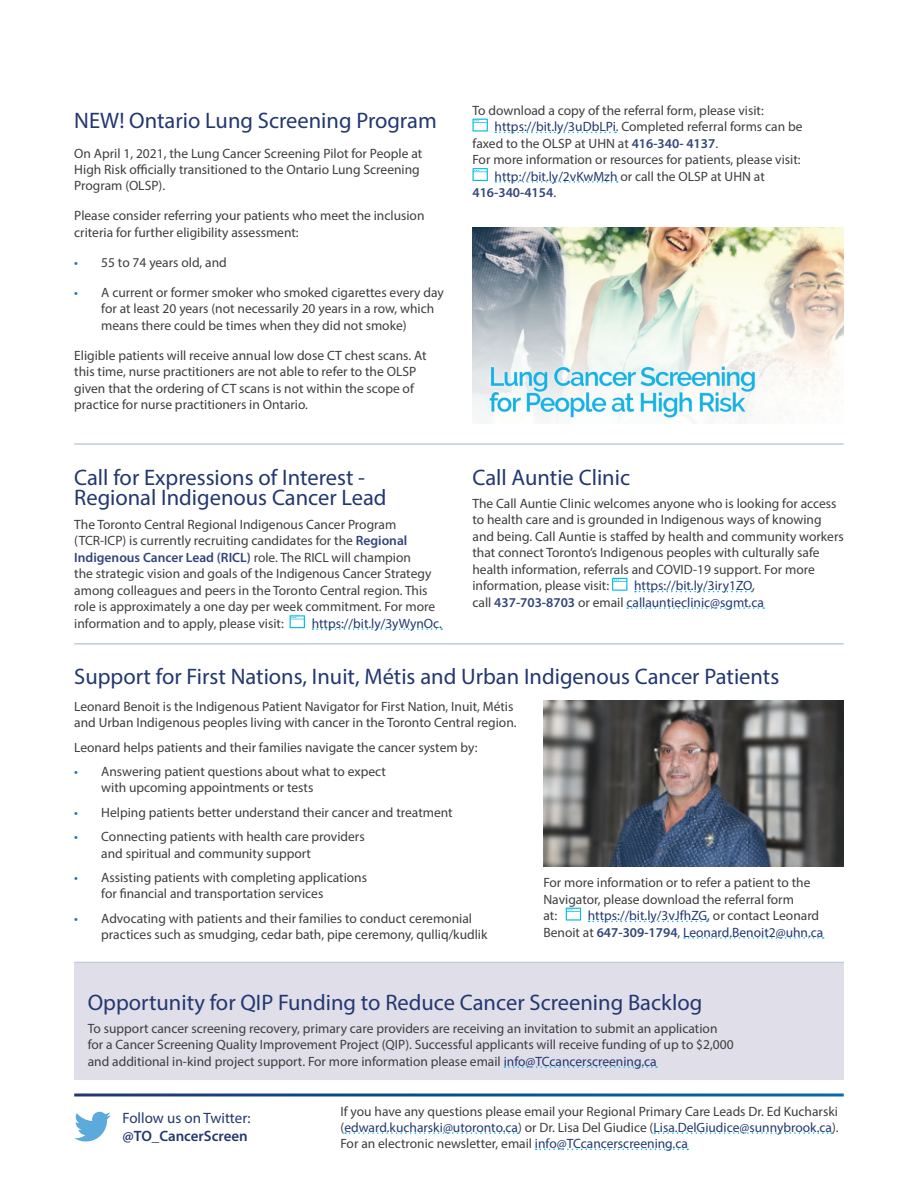
<style>
.page{position:relative;width:918px;height:1188px;background:#fff}
.page>*{position:absolute;margin:0;border:0;box-sizing:border-box;transform-origin:0 0}
.t1{font:22.5px/21px "Myriad Pro";color:#233870}
.t2{font:15px "Myriad Pro";color:#233870}
.t3{font:600 15px "Myriad Pro";color:#233870}
.t4{font:13.5px/16.5px "Myriad Pro";color:#3e3e3f}
.t5{font:13.5px/16.5px "Myriad Pro";color:#233870}
.t6{font:600 13.5px "Myriad Pro";color:#314579}
.s1{color:#0873b2}
.s2{font-weight:600;color:#314579}
.s3{color:#233870}
.s4{color:#3e3e3f}
.s5{font-weight:400;color:#3e3e3f}
</style>
<div class="page">
<svg style="left:495px;top:132px;width:121px;height:1px"></svg>
<svg style="left:495px;top:181px;width:123px;height:2px"></svg>
<svg style="left:472px;top:119px;width:16px;height:13px"></svg>
<svg style="left:472px;top:168px;width:16px;height:13px"></svg>
<img style="left:472px;top:228px;width:372px;height:195px">
<hr style="left:74px;top:643px;width:770px;height:2px;background:#b8cddd">
<hr style="left:74px;top:962px;width:770px;height:1px;background:#b8cddd">
<svg style="left:589px;top:921px;width:119px;height:1px"></svg>
<svg style="left:684px;top:937px;width:140px;height:2px"></svg>
<svg style="left:566px;top:908px;width:15px;height:13px"></svg>
<svg style="left:312px;top:628px;width:130px;height:2px"></svg>
<svg style="left:290px;top:615px;width:15px;height:13px"></svg>
<svg style="left:635px;top:591px;width:117px;height:1px"></svg>
<svg style="left:627px;top:607px;width:137px;height:2px"></svg>
<svg style="left:612px;top:578px;width:15px;height:13px"></svg>
<hr style="left:74px;top:443px;width:770px;height:2px;background:#b8cddd">
<img style="left:543px;top:701px;width:301px;height:166px">
<div style="left:74px;top:963px;width:770px;height:116px;background:#dfdee9"></div>
<svg style="left:504px;top:1066px;width:153px;height:2px"></svg>
<svg style="left:74px;top:1112px;width:37px;height:30px"></svg>
<svg style="left:345px;top:1132px;width:173px;height:2px"></svg>
<svg style="left:654px;top:1132px;width:178px;height:2px"></svg>
<svg style="left:536px;top:1149px;width:152px;height:1px"></svg>
<h1 class="t1" style="left:74px;top:109px;width:364px">NEW! Ontario Lung Screening Program</h1>
<p class="t4" style="left:74px;top:145px;width:350px">On April 1, 2021, the Lung Cancer Screening Pilot for People at<br>High Risk officially transitioned to the Ontario Lung Screening<br>Program (OLSP).</p>
<p class="t4" style="left:74px;top:208px;width:352px">Please consider referring your patients who meet the inclusion criteria for further eligibility assessment:</p>
<p class="t4" style="left:74px;top:254px;width:154px"><span class="s1">•</span> 55 to 74 years old, and</p>
<p class="t4" style="left:101px;top:284px;width:344px;text-indent:-27px"><span class="s1">•</span> A current or former smoker who smoked cigarettes every day for at least 20 years (not necessarily 20 years in a row, which means there could be times when they did not smoke)</p>
<p class="t4" style="left:74px;top:347px;width:354px">Eligible patients will receive annual low dose CT chest scans. At this time, nurse practitioners are not able to refer to the OLSP given that the ordering of CT scans is not within the scope of practice for nurse practitioners in Ontario.</p>
<h1 class="t1" style="left:74px;top:466px;width:314px">Call for Expressions of Interest -<br>Regional Indigenous Cancer Lead</h1>
<p class="t4" style="left:74px;top:516px;width:362px">The Toronto Central Regional Indigenous Cancer Program (TCR-ICP) is currently recruiting candidates for the <span class="s2">Regional Indigenous Cancer Lead (RICL)</span> role. The RICL will champion<br>the strategic vision and goals of the Indigenous Cancer Strategy among colleagues and peers in the Toronto Central region. This role is approximately a one day per week commitment. For more information and to apply, please visit:</p>
<p class="t5" style="left:312px;top:615px;width:132px">https://bit.ly/3yWynOc.</p>
<p class="t4" style="left:472px;top:102px;width:293px">To download a copy of the referral form, please visit:</p>
<p class="t4" style="left:495px;top:118px;width:309px"><span class="s3">https://bit.ly/3uDbLPi</span>. Completed referral forms can be</p>
<p class="t4" style="left:472px;top:135px;width:247px">faxed to the OLSP at UHN at <span class="s2">416-340- 4137</span>.</p>
<p class="t4" style="left:472px;top:151px;width:330px">For more information or resources for patients, please visit:</p>
<p class="t5" style="left:495px;top:168px;width:272px">http://bit.ly/2vKwMzh <span class="s4">or call the OLSP at UHN at</span></p>
<p class="t6" style="left:472px;top:184px;width:85px">416-340-4154<span class="s5">.</span></p>
<h1 class="t1" style="left:472px;top:466px;width:159px">Call Auntie Clinic</h1>
<p class="t4" style="left:472px;top:495px;width:373px">The Call Auntie Clinic welcomes anyone who is looking for access to health care and is grounded in Indigenous ways of knowing and being. Call Auntie is staffed by health and community workers that connect Toronto’s Indigenous peoples with culturally safe health information, referrals and COVID-19 support. For more information, please visit:</p>
<p class="t5" style="left:473px;top:577px;width:293px;text-indent:162px">https://bit.ly/3iry1ZO<span class="s4">, call</span> <span class="s2">437-703-8703</span> <span class="s4">or email</span> callauntieclinic@sgmt.ca</p>
<h1 class="t1" style="left:74px;top:666px;width:707px">Support for First Nations, Inuit, Métis and Urban Indigenous Cancer Patients</h1>
<p class="t4" style="left:74px;top:698px;width:444px">Leonard Benoit is the Indigenous Patient Navigator for First Nation, Inuit, Métis and Urban Indigenous peoples living with cancer in the Toronto Central region.</p>
<p class="t4" style="left:74px;top:739px;width:405px">Leonard helps patients and their families navigate the cancer system by:</p>
<p class="t4" style="left:101px;top:763px;width:286px;text-indent:-27px"><span class="s1">•</span> Answering patient questions about what to expect with upcoming appointments or tests</p>
<p class="t4" style="left:74px;top:804px;width:380px"><span class="s1">•</span> Helping patients better understand their cancer and treatment</p>
<p class="t4" style="left:101px;top:828px;width:265px;text-indent:-27px"><span class="s1">•</span> Connecting patients with health care providers and spiritual and community support</p>
<p class="t4" style="left:101px;top:869px;width:267px;text-indent:-27px"><span class="s1">•</span> Assisting patients with completing applications for financial and transportation services</p>
<p class="t4" style="left:101px;top:910px;width:388px;text-indent:-27px"><span class="s1">•</span> Advocating with patients and their families to conduct ceremonial practices such as smudging, cedar bath, pipe ceremony, qulliq/kudlik</p>
<p class="t4" style="left:543px;top:874px;width:269px">For more information or to refer a patient to the<br>Navigator, please download the referral form at:</p>
<p class="t5" style="left:543px;top:907px;width:282px;text-indent:44px">https://bit.ly/3vJfhZG<span class="s4">, or contact Leonard<br>Benoit at</span> <span class="s2">647-309-1794</span><span class="s4">,</span> Leonard.Benoit2@uhn.ca</p>
<h1 class="t1" style="left:88px;top:991px;width:616px">Opportunity for QIP Funding to Reduce Cancer Screening Backlog</h1>
<p class="t4" style="left:88px;top:1020px;width:647px">To support cancer screening recovery, primary care providers are receiving an invitation to submit an application for a Cancer Screening Quality Improvement Project (QIP). Successful applicants will receive funding of up to $2,000 and additional in-kind project support. For more information please email <span class="s3">info@TCcancerscreening.ca</span></p>
<p class="t2" style="left:123px;top:1109px;width:129px">Follow us on Twitter:</p>
<p class="t3" style="left:123px;top:1126px;width:127px">@TO_CancerScreen</p>
<p class="t4" style="left:340px;top:1103px;width:500px;text-align:justify">If you have any questions please email your Regional Primary Care Leads Dr. Ed Kucharski (<span class="s3">edward.kucharski@utoronto.ca</span>) or Dr. Lisa Del Giudice (<span class="s3">Lisa.DelGiudice@sunnybrook.ca</span>).<br>For an electronic newsletter, email <span class="s3">info@TCcancerscreening.ca</span></p>
</div>
